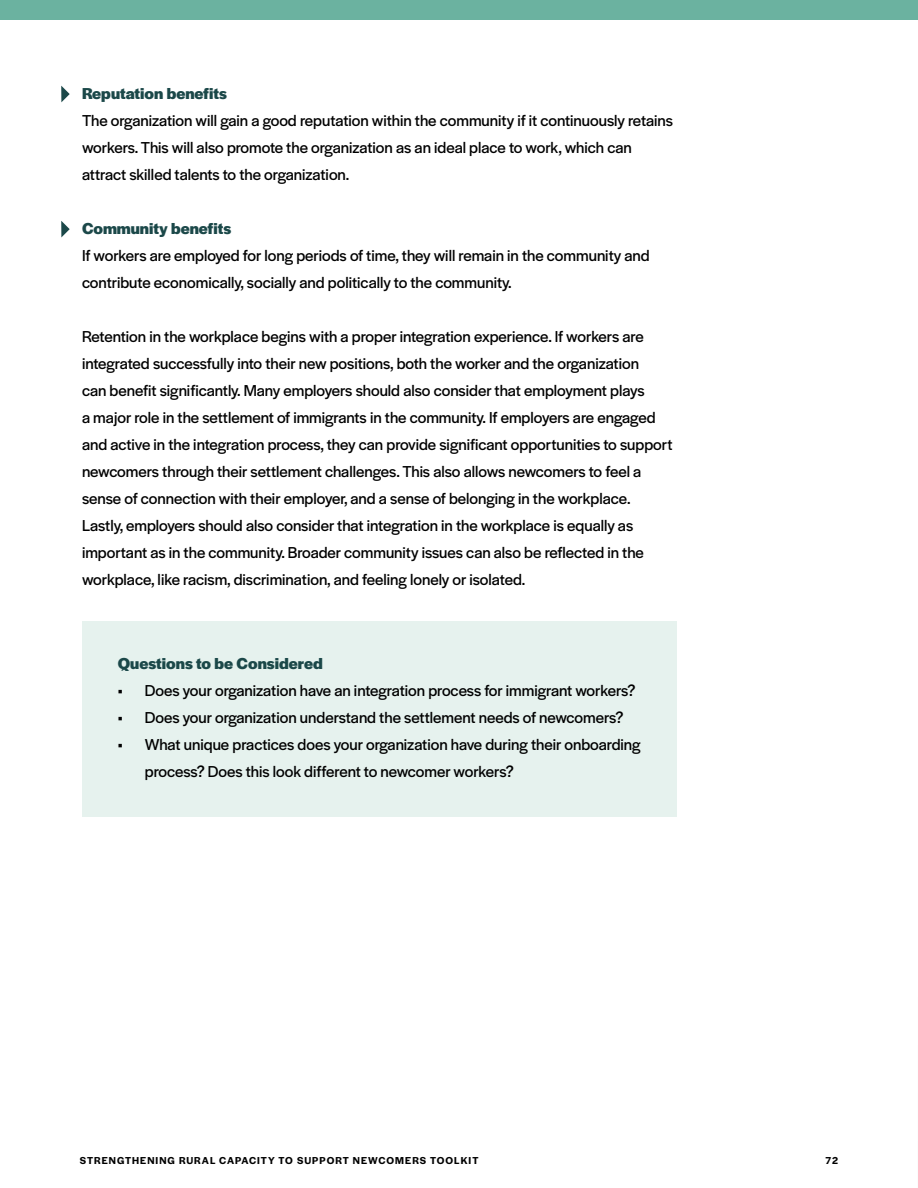
<style>
.page{position:relative;width:918px;height:1188px;background:#fff}
.page>*{position:absolute;margin:0;border:0;box-sizing:border-box;transform-origin:0 0}
.t1{font:16.5px/27px "Halyard Display";color:#000}
.t2{font:700 16.5px "Halyard Display";color:#1b4849}
.t3{font:600 10.5px "Halyard Display";letter-spacing:.1em;color:#000}
</style>
<div class="page">
<div style="left:0;top:0;width:918px;height:19px;background:#6bb2a0"></div>
<svg style="left:61px;top:86px;width:9px;height:16px"></svg>
<svg style="left:61px;top:221px;width:9px;height:16px"></svg>
<div style="left:82px;top:621px;width:594px;height:195px;background:#e6f2ee"></div>
<p class="t2" style="left:82px;top:81px;width:147px">Reputation benefits</p>
<p class="t1" style="left:82px;top:106px;width:593px">The organization will gain a good reputation within the community if it continuously retains workers. This will also promote the organization as an ideal place to work, which can attract skilled talents to the organization.</p>
<p class="t2" style="left:82px;top:216px;width:151px">Community benefits</p>
<p class="t1" style="left:82px;top:241px;width:569px">If workers are employed for long periods of time, they will remain in the community and contribute economically, socially and politically to the community.</p>
<p class="t1" style="left:82px;top:322px;width:592px">Retention in the workplace begins with a proper integration experience. If workers are integrated successfully into their new positions, both the worker and the organization<br>can benefit significantly. Many employers should also consider that employment plays<br>a major role in the settlement of immigrants in the community. If employers are engaged and active in the integration process, they can provide significant opportunities to support newcomers through their settlement challenges. This also allows newcomers to feel a sense of connection with their employer, and a sense of belonging in the workplace.<br>Lastly, employers should also consider that integration in the workplace is equally as important as in the community. Broader community issues can also be reflected in the workplace, like racism, discrimination, and feeling lonely or isolated.</p>
<p class="t2" style="left:118px;top:652px;width:206px">Questions to be Considered</p>
<p class="t1" style="left:118px;top:676px;width:519px">• Does your organization have an integration process for immigrant workers?</p>
<p class="t1" style="left:118px;top:703px;width:507px">• Does your organization understand the settlement needs of newcomers?</p>
<p class="t1" style="left:145px;top:730px;width:497px;text-indent:-27px">• What unique practices does your organization have during their onboarding process? Does this look different to newcomer workers?</p>
<p class="t3" style="left:80px;top:1153px;width:400px">STRENGTHENING RURAL CAPACITY TO SUPPORT NEWCOMERS TOOLKIT</p>
<p class="t3" style="left:825px;top:1153px;width:14px">72</p>
</div>
